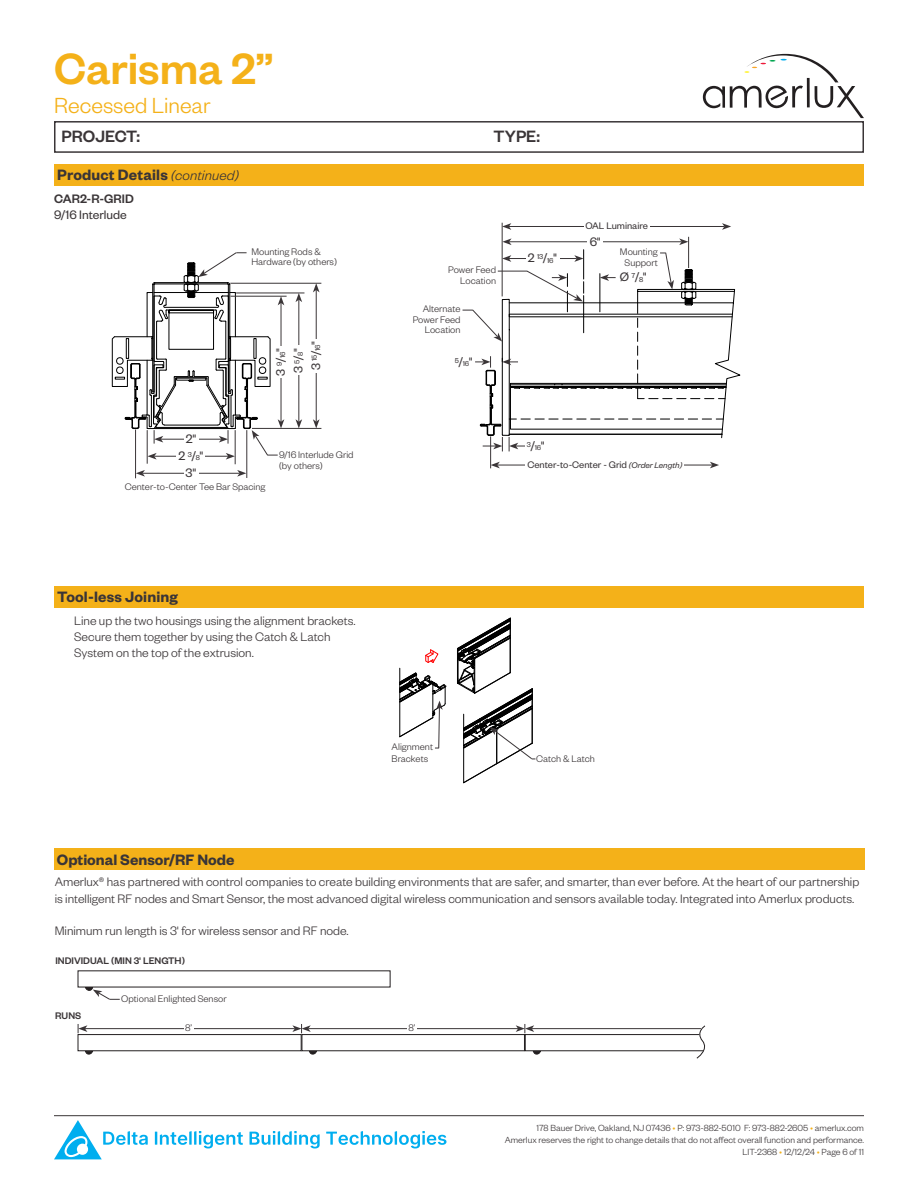
<style>
.page{position:relative;width:918px;height:1188px;background:#fff}
.page>*{position:absolute;margin:0;border:0;box-sizing:border-box;transform-origin:0 0}
.t1{font:500 48px "Founders Grotesk";color:#f4b119}
.t2{font:300 24px "Founders Grotesk";color:#f4b119}
.t3{font:500 18px "Founders Grotesk";color:#3a3537}
.t4{font:600 16.5px "Founders Grotesk";letter-spacing:.01em;color:#3a3537}
.t5{font:300 13.5px/16.2px "Founders Grotesk";color:#3a3537}
.t6{font:13.5px "Founders Grotesk";color:#3a3537}
.t7{font:500 13.5px "Founders Grotesk";color:#3a3537}
.t8{font:300 10.5px/10.5px "Founders Grotesk";color:#3a3537}
.t9{font:10.5px "Founders Grotesk";color:#3a3537}
.t10{font:500 10.5px "Founders Grotesk";color:#3a3537}
.t11{font:300 9.75px/11.7px "Founders Grotesk";color:#3a3537;text-align:right}
.t12{font:7.8px "Founders Grotesk";letter-spacing:-.04em;color:#3a3537}
.s1{font-weight:300;font-style:italic;font-size:15px}
.s2{font-size:7.8px}
.s3{font-size:13.5px}
.s4{font-style:italic;font-size:9px}
.s5{color:#f4b119}
</style>
<div class="page">
<hr style="left:54px;top:1115px;width:810px;height:1px;background:#3a3537">
<div style="left:54px;top:121px;width:810px;height:32px;border:2px solid #3a3537"></div>
<svg style="left:54px;top:1120px;width:94px;height:39px"></svg>
<svg style="left:155px;top:1131px;width:88px;height:17px"></svg>
<svg style="left:250px;top:1131px;width:70px;height:17px"></svg>
<svg style="left:326px;top:1131px;width:120px;height:17px"></svg>
<svg style="left:703px;top:54px;width:161px;height:64px"></svg>
<div style="left:54px;top:586px;width:810px;height:22px;background:#f4b119"></div>
<svg style="left:399px;top:617px;width:137px;height:167px"></svg>
<div style="left:54px;top:164px;width:810px;height:22px;background:#f4b119"></div>
<hr style="left:230px;top:283px;width:91px;height:1px;background:#3a3537">
<hr style="left:236px;top:293px;width:68px;height:1px;background:#3a3537">
<hr style="left:231px;top:296px;width:56px;height:1px;background:#3a3537">
<hr style="left:252px;top:428px;width:69px;height:1px;background:#3a3537">
<hr style="left:299px;top:300px;width:1px;height:122px;background:#3a3537">
<svg style="left:295px;top:419px;width:7px;height:9px"></svg>
<svg style="left:295px;top:293px;width:7px;height:9px"></svg>
<div style="left:292px;top:346px;width:13px;height:29px;background:#fff"></div>
<hr style="left:147px;top:430px;width:1px;height:34px;background:#3a3537">
<hr style="left:135px;top:430px;width:1px;height:48px;background:#3a3537">
<hr style="left:235px;top:430px;width:1px;height:34px;background:#3a3537">
<hr style="left:247px;top:430px;width:1px;height:48px;background:#3a3537">
<hr style="left:316px;top:290px;width:1px;height:132px;background:#3a3537">
<svg style="left:313px;top:419px;width:7px;height:9px"></svg>
<svg style="left:313px;top:283px;width:7px;height:9px"></svg>
<div style="left:309px;top:339px;width:13px;height:33px;background:#fff"></div>
<svg style="left:112px;top:252px;width:172px;height:208px"></svg>
<hr style="left:143px;top:473px;width:97px;height:1px;background:#3a3537">
<svg style="left:136px;top:470px;width:9px;height:7px"></svg>
<svg style="left:237px;top:470px;width:9px;height:7px"></svg>
<div style="left:184px;top:467px;width:14px;height:12px;background:#fff"></div>
<div style="left:177px;top:449px;width:28px;height:13px;background:#fff"></div>
<div style="left:184px;top:432px;width:14px;height:13px;background:#fff"></div>
<hr style="left:497px;top:465px;width:215px;height:1px;background:#3a3537">
<svg style="left:710px;top:462px;width:9px;height:6px"></svg>
<svg style="left:491px;top:462px;width:9px;height:6px"></svg>
<hr style="left:490px;top:436px;width:1px;height:32px;background:#3a3537">
<hr style="left:502px;top:223px;width:1px;height:73px;background:#3a3537">
<hr style="left:688px;top:237px;width:1px;height:31px;background:#3a3537">
<svg style="left:463px;top:238px;width:278px;height:213px"></svg>
<div style="left:618px;top:271px;width:31px;height:12px;background:#fff"></div>
<hr style="left:509px;top:226px;width:215px;height:1px;background:#3a3537">
<svg style="left:722px;top:223px;width:9px;height:7px"></svg>
<svg style="left:502px;top:223px;width:9px;height:7px"></svg>
<div style="left:526px;top:252px;width:33px;height:12px;background:#fff"></div>
<div style="left:584px;top:221px;width:66px;height:9px;background:#fff"></div>
<div style="left:526px;top:460px;width:158px;height:10px;background:#fff"></div>
<div style="left:78px;top:1034px;width:224px;height:17px;border:1px solid #231f20"></div>
<svg style="left:85px;top:1051px;width:8px;height:3px"></svg>
<div style="left:302px;top:1034px;width:223px;height:17px;border:1px solid #231f20"></div>
<svg style="left:309px;top:1051px;width:8px;height:3px"></svg>
<svg style="left:85px;top:987px;width:35px;height:13px"></svg>
<hr style="left:85px;top:1028px;width:210px;height:1px;background:#3a3537">
<svg style="left:78px;top:1024px;width:9px;height:9px"></svg>
<div style="left:184px;top:1023px;width:9px;height:9px;background:#fff"></div>
<hr style="left:308px;top:1028px;width:210px;height:1px;background:#3a3537">
<svg style="left:292px;top:1024px;width:19px;height:9px"></svg>
<div style="left:407px;top:1023px;width:9px;height:9px;background:#fff"></div>
<svg style="left:516px;top:1024px;width:190px;height:35px"></svg>
<div style="left:54px;top:848px;width:810px;height:22px;background:#f4b119"></div>
<h1 class="t1" style="left:54px;top:39px;width:221px">Carisma 2”</h1>
<h2 class="t2" style="left:54px;top:91px;width:158px">Recessed Linear</h2>
<h3 class="t3" style="left:62px;top:125px;width:80px">PROJECT:</h3>
<h3 class="t3" style="left:494px;top:125px;width:48px">TYPE:</h3>
<p class="t4" style="left:57px;top:165px;width:183px">Product Details <span class="s1">(continued)</span></p>
<p class="t7" style="left:54px;top:190px;width:81px">CAR2-R-GRID</p>
<p class="t6" style="left:54px;top:206px;width:74px">9/16 Interlude</p>
<p class="t8" style="left:251px;top:246px;width:87px">Mounting Rods &amp;<br>Hardware (by others)</p>
<p class="t6" style="left:186px;top:430px;width:12px">2"</p>
<p class="t6" style="left:179px;top:447px;width:26px">2 <sup>3</sup>/<span class="s2">8</span>"</p>
<p class="t6" style="left:186px;top:464px;width:12px">3"</p>
<p class="t12" style="left:311px;top:370px;width:31px;rotate:-90deg"><span class="s3">3</span> 15<span class="s3">/</span>16<span class="s3">"</span></p>
<p class="t6" style="left:272px;top:376px;width:29px;rotate:-90deg">3 <sup>9</sup>/<span class="s2">16</span>"</p>
<p class="t6" style="left:290px;top:373px;width:27px;rotate:-90deg">3 <sup>5</sup>/<span class="s2">8</span>"</p>
<p class="t8" style="left:279px;top:449px;width:76px">9/16 Interlude Grid</p>
<p class="t8" style="left:279px;top:460px;width:45px">(by others)</p>
<p class="t8" style="left:125px;top:481px;width:142px">Center-to-Center Tee Bar Spacing</p>
<p class="t8" style="left:448px;top:264px;width:49px">Power Feed</p>
<p class="t8" style="left:460px;top:275px;width:37px">Location</p>
<p class="t8" style="left:423px;top:303px;width:39px">Alternate</p>
<p class="t8" style="left:413px;top:314px;width:49px">Power Feed</p>
<p class="t8" style="left:425px;top:324px;width:37px">Location</p>
<p class="t12" style="left:455px;top:359px;width:19px">5<span class="s3">/</span>16<span class="s3">"</span></p>
<p class="t9" style="left:585px;top:219px;width:64px">OAL Luminaire</p>
<p class="t12" style="left:528px;top:254px;width:31px"><span class="s3">2</span> 13<span class="s3">/</span>16<span class="s3">"</span></p>
<p class="t6" style="left:590px;top:233px;width:13px">6"</p>
<p class="t8" style="left:620px;top:246px;width:39px;text-align:center">Mounting<br>Support</p>
<p class="t6" style="left:620px;top:269px;width:29px">Ø <sup>7</sup>/<span class="s2">8</span>"</p>
<p class="t12" style="left:527px;top:443px;width:19px">3<span class="s3">/</span>16<span class="s3">"</span></p>
<p class="t9" style="left:527px;top:459px;width:156px">Center-to-Center - Grid <span class="s4">(Order Length)</span></p>
<p class="t4" style="left:57px;top:587px;width:122px">Tool-less Joining</p>
<p class="t5" style="left:74px;top:612px;width:283px">Line up the two housings using the alignment brackets.<br>Secure them together by using the Catch &amp; Latch<br>System on the top of the extrusion.</p>
<p class="t4" style="left:57px;top:849px;width:179px">Optional Sensor/RF Node</p>
<p class="t8" style="left:392px;top:741px;width:43px;line-height:11.6px">Alignment<br>Brackets</p>
<p class="t8" style="left:536px;top:753px;width:60px">Catch &amp; Latch</p>
<p class="t5" style="left:55px;top:873px;width:806px">Amerlux® has partnered with control companies to create building environments that are safer, and smarter, than ever before. At the heart of our partnership is intelligent RF nodes and Smart Sensor, the most advanced digital wireless communication and sensors available today. Integrated into Amerlux products.</p>
<p class="t5" style="left:55px;top:922px;width:296px">Minimum run length is 3' for wireless sensor and RF node.</p>
<p class="t10" style="left:56px;top:954px;width:131px">INDIVIDUAL (MIN 3' LENGTH)</p>
<p class="t8" style="left:121px;top:993px;width:107px">Optional Enlighted Sensor</p>
<p class="t10" style="left:55px;top:1009px;width:28px">RUNS</p>
<p class="t8" style="left:185px;top:1022px;width:9px">8’</p>
<p class="t8" style="left:408px;top:1022px;width:9px">8’</p>
<p class="t11" style="left:505px;top:1122px;width:361px">178 Bauer Drive, Oakland, NJ 07436 <span class="s5">•</span> P: 973-882-5010 F: 973-882-2605 <span class="s5">•</span> amerlux.com<br>Amerlux reserves the right to change details that do not affect overall function and performance.<br>LIT-2368 <span class="s5">•</span> 12/12/24 <span class="s5">•</span> Page 6 of 11</p>
</div>
